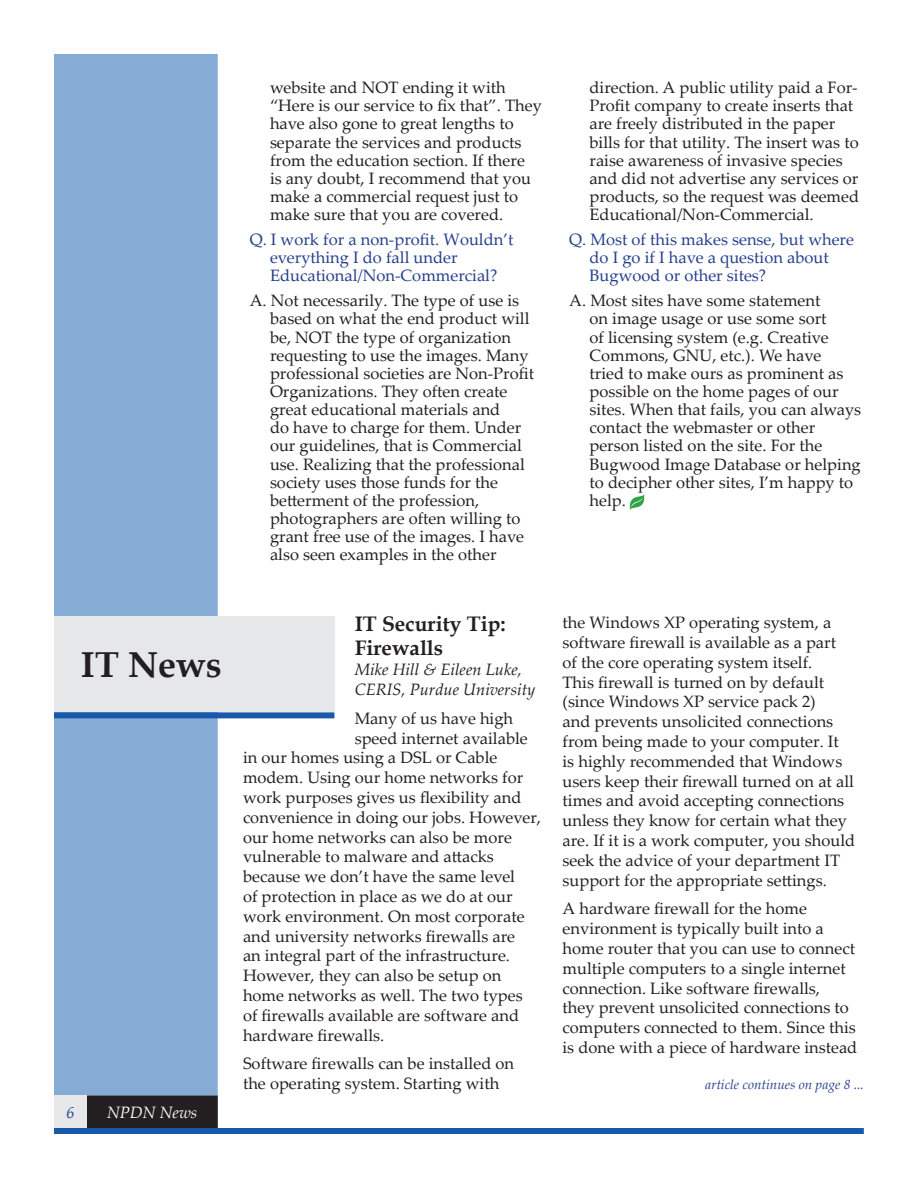
<style>
.page{position:relative;width:918px;height:1188px;background:#fff}
.page>*{position:absolute;margin:0;border:0;box-sizing:border-box;transform-origin:0 0}
.t1{font:700 36px "Book Antiqua";color:#231f20}
.t2{font:700 21px/24px "Book Antiqua";color:#231f20}
.t3{font:16.5px/18.1px "Palatino Linotype";color:#231f20}
.t4{font:16.5px/18.1px "Palatino Linotype";color:#253f8e}
.t5{font:italic 16.5px/19.8px "Palatino Linotype";color:#231f20}
.t6{font:italic 16.5px "Palatino Linotype";color:#fafafa}
.t7{font:italic 16.5px "Palatino Linotype";color:#253f8e}
.t8{font:italic 13.5px "Book Antiqua";color:#253f8e}
</style>
<div class="page">
<div style="left:54px;top:54px;width:164px;height:1074px;background:#86acd6;border:2px solid #86acd6"></div>
<div style="left:54px;top:1128px;width:810px;height:6px;background:#185aa9"></div>
<div style="left:55px;top:1096px;width:162px;height:31px;background:#231f20"></div>
<div style="left:54px;top:1096px;width:164px;height:32px;border:2px solid #231f20"></div>
<div style="left:54px;top:1096px;width:33px;height:32px;background:#e6e7e9"></div>
<div style="left:54px;top:712px;width:280px;height:6px;background:#185aa9"></div>
<div style="left:54px;top:616px;width:280px;height:96px;background:#e6e7e9"></div>
<img style="left:630px;top:494px;width:14px;height:16px">
<h1 class="t1" style="left:81px;top:640px;width:142px">IT News</h1>
<p class="t7" style="left:66px;top:1100px;width:10px">6</p>
<p class="t6" style="left:107px;top:1100px;width:92px">NPDN News</p>
<p class="t3" style="left:270px;top:78px;width:273px">website and NOT ending it with “Here is our service to fix that”. They have also gone to great lengths to separate the services and products from the education section. If there<br>is any doubt, I recommend that you make a commercial request just to make sure that you are covered.</p>
<p class="t4" style="left:270px;top:230px;width:245px;text-indent:-20px">Q. I work for a non-profit. Wouldn’t everything I do fall under<br>Educational/Non-Commercial?</p>
<p class="t3" style="left:270px;top:291px;width:266px;text-indent:-20px">A. Not necessarily. The type of use is based on what the end product will be, NOT the type of organization requesting to use the images. Many professional societies are Non-Profit Organizations. They often create great educational materials and<br>do have to charge for them. Under our guidelines, that is Commercial use. Realizing that the professional society uses those funds for the betterment of the profession, photographers are often willing to grant free use of the images. I have also seen examples in the other</p>
<p class="t2" style="left:355px;top:612px;width:153px">IT Security Tip:<br>Firewalls</p>
<p class="t5" style="left:355px;top:659px;width:182px">Mike Hill &amp; Eileen Luke,<br>CERIS, Purdue University</p>
<p class="t3" style="left:355px;top:708px;width:160px">Many of us have high</p>
<p class="t3" style="left:355px;top:728px;width:175px">speed internet available</p>
<p class="t3" style="left:243px;top:748px;width:256px">in our homes using a DSL or Cable</p>
<p class="t3" style="left:243px;top:768px;width:282px">modem. Using our home networks for</p>
<p class="t3" style="left:243px;top:788px;width:280px">work purposes gives us flexibility and</p>
<p class="t3" style="left:243px;top:807px;width:300px">convenience in doing our jobs. However,</p>
<p class="t3" style="left:243px;top:827px;width:270px">our home networks can also be more</p>
<p class="t3" style="left:243px;top:847px;width:252px">vulnerable to malware and attacks</p>
<p class="t3" style="left:243px;top:867px;width:274px">because we don’t have the same level</p>
<p class="t3" style="left:243px;top:887px;width:271px">of protection in place as we do at our</p>
<p class="t3" style="left:243px;top:906px;width:283px">work environment. On most corporate</p>
<p class="t3" style="left:243px;top:926px;width:274px">and university networks firewalls are</p>
<p class="t3" style="left:243px;top:946px;width:269px">an integral part of the infrastructure.</p>
<p class="t3" style="left:243px;top:966px;width:260px">However, they can also be setup on</p>
<p class="t3" style="left:243px;top:986px;width:281px">home networks as well. The two types</p>
<p class="t3" style="left:243px;top:1005px;width:278px">of firewalls available are software and</p>
<p class="t3" style="left:243px;top:1025px;width:143px">hardware firewalls.</p>
<p class="t3" style="left:243px;top:1053px;width:273px;line-height:19.8px">Software firewalls can be installed on the operating system. Starting with</p>
<p class="t3" style="left:590px;top:78px;width:271px">direction. A public utility paid a For-Profit company to create inserts that are freely distributed in the paper bills for that utility. The insert was to raise awareness of invasive species and did not advertise any services or products, so the request was deemed Educational/Non-Commercial.</p>
<p class="t4" style="left:590px;top:230px;width:266px;text-indent:-20px">Q. Most of this makes sense, but where do I go if I have a question about<br>Bugwood or other sites?</p>
<p class="t3" style="left:590px;top:291px;width:273px;text-indent:-20px">A. Most sites have some statement<br>on image usage or use some sort<br>of licensing system (e.g. Creative<br>Commons, GNU, etc.). We have<br>tried to make ours as prominent as possible on the home pages of our sites. When that fails, you can always contact the webmaster or other person listed on the site. For the<br>Bugwood Image Database or helping to decipher other sites, I’m happy to help.</p>
<p class="t3" style="left:563px;top:612px;width:294px;line-height:19.8px">the Windows XP operating system, a software firewall is available as a part<br>of the core operating system itself.<br>This firewall is turned on by default (since Windows XP service pack 2)<br>and prevents unsolicited connections from being made to your computer. It<br>is highly recommended that Windows users keep their firewall turned on at all times and avoid accepting connections unless they know for certain what they are. If it is a work computer, you should seek the advice of your department IT support for the appropriate settings.</p>
<p class="t3" style="left:563px;top:898px;width:296px;line-height:19.8px">A hardware firewall for the home environment is typically built into a home router that you can use to connect multiple computers to a single internet connection. Like software firewalls,<br>they prevent unsolicited connections to computers connected to them. Since this is done with a piece of hardware instead</p>
<p class="t8" style="left:705px;top:1075px;width:160px">article continues on page 8 ...</p>
</div>
